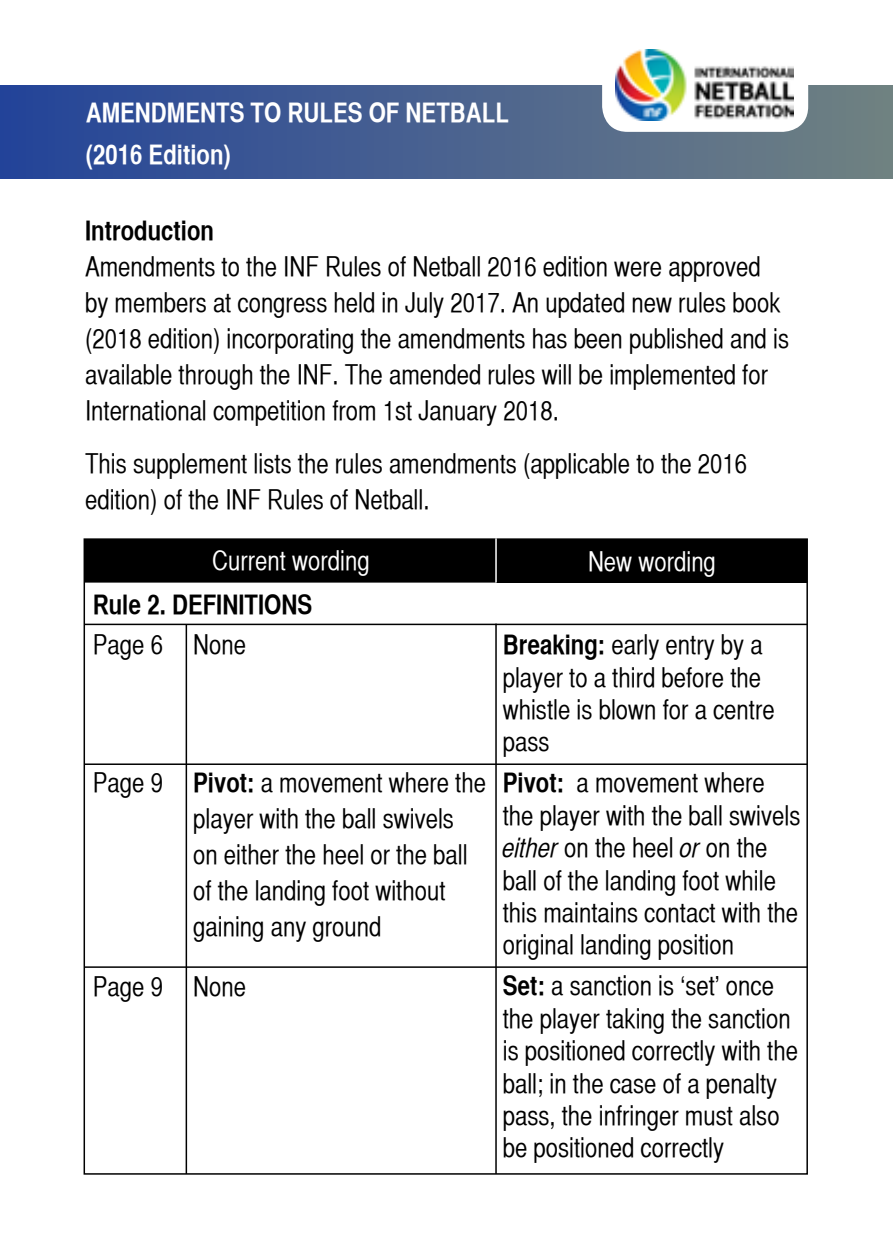
<style>
.page{position:relative;width:893px;height:1259px;background:#fff}
.page>*{position:absolute;margin:0;border:0;box-sizing:border-box;transform-origin:0 0}
.t1{font:27px/32.4px "Helvetica CY Plain";color:#000}
.t2{font:27px/42px "Helvetica CY Bold";color:#fff}
.t3{font:27px "Helvetica CY Bold";color:#000}
.t4{font:27px "Helvetica CY Plain";color:#fff}
.s1{font-family:"Helvetica CY Bold"}
.s2{font-family:"Helvetica CY Oblique"}
</style>
<div class="page">
<div style="left:0;top:85px;width:893px;height:94px;background:linear-gradient(to right,#23439a,#718283)"></div>
<div style="left:602px;top:19px;width:206px;height:113px;background:#fff;border-radius:26px"></div>
<img style="left:616px;top:50px;width:178px;height:70px">
<hr style="left:186px;top:624px;width:1px;height:550px;background:#000">
<hr style="left:495px;top:623px;width:2px;height:551px;background:#000">
<hr style="left:84px;top:581px;width:723px;height:1px;background:#000">
<hr style="left:84px;top:623px;width:723px;height:2px;background:#000">
<hr style="left:84px;top:763px;width:723px;height:2px;background:#000">
<hr style="left:84px;top:966px;width:723px;height:2px;background:#000">
<div style="left:85px;top:539px;width:412px;height:43px;background:#000"></div>
<div style="left:497px;top:539px;width:310px;height:43px;background:#000"></div>
<hr style="left:495px;top:538px;width:2px;height:44px;background:#fff">
<p class="t2" style="left:86px;top:91px;width:425px">AMENDMENTS TO RULES OF NETBALL (2016 Edition)</p>
<p class="t3" style="left:85px;top:214px;width:130px">Introduction</p>
<p class="t1" style="left:85px;top:249px;width:705px;line-height:36px">Amendments to the INF Rules of Netball 2016 edition were approved by members at congress held in July 2017. An updated new rules book (2018 edition) incorporating the amendments has been published and is available through the INF. The amended rules will be implemented for International competition from 1st January 2018.</p>
<p class="t1" style="left:85px;top:446px;width:664px;line-height:36px">This supplement lists the rules amendments (applicable to the 2016 edition) of the INF Rules of Netball.</p>
<p class="t4" style="left:212px;top:545px;width:159px">Current wording</p>
<p class="t4" style="left:588px;top:546px;width:129px">New wording</p>
<p class="t3" style="left:93px;top:588px;width:221px">Rule 2. DEFINITIONS</p>
<p class="t1" style="left:93px;top:628px;width:72px">Page 6</p>
<p class="t1" style="left:193px;top:628px;width:54px">None</p>
<p class="t1" style="left:93px;top:766px;width:72px">Page 9</p>
<p class="t1" style="left:93px;top:970px;width:72px">Page 9</p>
<p class="t1" style="left:193px;top:765px;width:294px;line-height:36px"><span class="s1">Pivot:</span> a movement where the player with the ball swivels<br>on either the heel or the ball of the landing foot without gaining any ground</p>
<p class="t1" style="left:193px;top:970px;width:54px">None</p>
<p class="t1" style="left:503px;top:628px;width:273px"><span class="s1">Breaking:</span> early entry by a player to a third before the whistle is blown for a centre pass</p>
<p class="t1" style="left:503px;top:766px;width:299px"><span class="s1">Pivot:</span> a movement where the player with the ball swivels <span class="s2">either</span> on the heel <span class="s2">or</span> on the ball of the landing foot while this maintains contact with the original landing position</p>
<p class="t1" style="left:503px;top:969px;width:297px"><span class="s1">Set:</span> a sanction is ‘set’ once the player taking the sanction is positioned correctly with the ball; in the case of a penalty pass, the infringer must also be positioned correctly</p>
</div>
